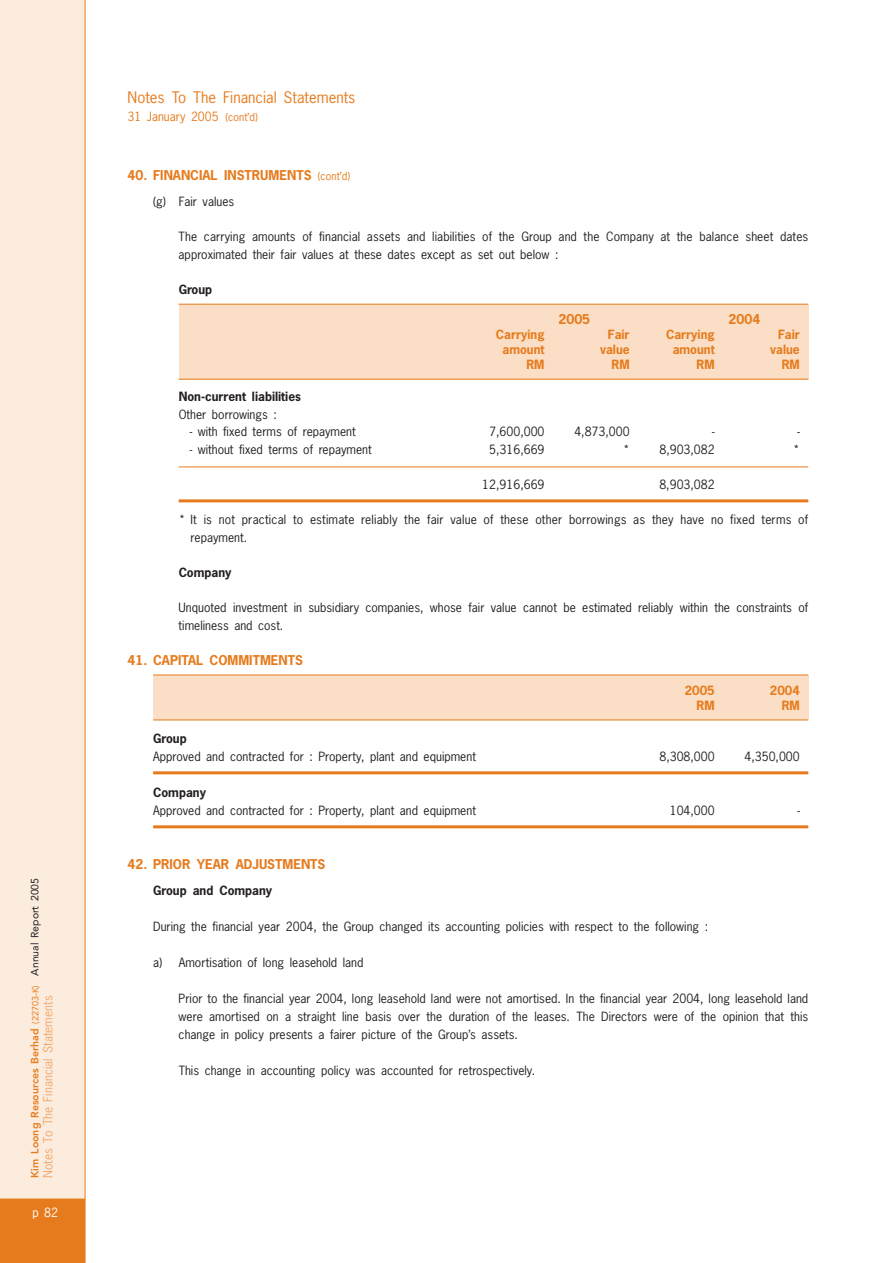
<style>
.page{position:relative;width:893px;height:1263px;background:#fff}
.page>*{position:absolute;margin:0;border:0;box-sizing:border-box;transform-origin:0 0}
.t1{font:15px "News Gothic";color:#e67b1d}
.t2{font:700 12.75px "News Gothic";color:#e67b1d}
.t3{font:12px/17.5px "News Gothic";color:#231f20}
.t4{font:700 12px "News Gothic";color:#e67b1d}
.t5{font:700 12px "News Gothic";color:#231f20}
.t6{font:12px "News Gothic";color:#f0a96e}
.t7{font:12px "News Gothic";color:#e67b1d}
.t8{font:12px "News Gothic";color:#fff}
.t9{font:800 10.5px "Avenir";color:#e67b1d}
.s1{font-weight:400;font-size:9px}
.s2{font-weight:400;color:#231f20}
.s3{font-size:10.5px}
.s4{font-weight:400;font-size:10.5px}
</style>
<div class="page">
<div style="left:179px;top:304px;width:629px;height:75px;background:#fadec5"></div>
<div style="left:0;top:1199px;width:85px;height:64px;background:#e67b1d"></div>
<div style="left:0;top:0;width:85px;height:1199px;background:#fcecde"></div>
<hr style="left:85px;top:0;width:1px;height:1263px;background:#e67b1d">
<div style="left:153px;top:675px;width:655px;height:45px;background:#fadec5"></div>
<hr style="left:179px;top:304px;width:629px;height:1px;background:#e67b1d">
<hr style="left:179px;top:379px;width:629px;height:1px;background:#e67b1d">
<hr style="left:179px;top:467px;width:629px;height:1px;background:#e67b1d">
<hr style="left:179px;top:499px;width:629px;height:3px;background:#e67b1d">
<hr style="left:153px;top:675px;width:655px;height:1px;background:#e67b1d">
<hr style="left:153px;top:720px;width:655px;height:1px;background:#e67b1d">
<hr style="left:153px;top:771px;width:655px;height:3px;background:#e67b1d">
<hr style="left:153px;top:825px;width:655px;height:3px;background:#e67b1d">
<p class="t9" style="left:30px;top:1178px;width:301px;rotate:-90deg">Kim Loong Resources Berhad <span class="s1">(22703-K)</span> <span class="s2">Annual Report 2005</span></p>
<p class="t6" style="left:43px;top:1178px;width:184px;rotate:-90deg">Notes To The Financial Statements</p>
<p class="t8" style="left:32px;top:1208px;width:27px">p 82</p>
<p class="t1" style="left:128px;top:91px;width:229px">Notes To The Financial Statements</p>
<p class="t7" style="left:128px;top:112px;width:132px">31 January 2005 <span class="s3">(cont’d)</span></p>
<p class="t2" style="left:128px;top:170px;width:224px">40. FINANCIAL INSTRUMENTS <span class="s4">(cont’d)</span></p>
<p class="t3" style="left:153px;top:194px;width:83px">(g) Fair values</p>
<p class="t3" style="left:179px;top:229px;width:631px">The carrying amounts of financial assets and liabilities of the Group and the Company at the balance sheet dates approximated their fair values at these dates except as set out below :</p>
<p class="t5" style="left:179px;top:284px;width:35px">Group</p>
<p class="t2" style="left:558px;top:314px;width:33px">2005</p>
<p class="t2" style="left:728px;top:314px;width:33px">2004</p>
<p class="t4" style="left:496px;top:329px;width:50px">Carrying</p>
<p class="t4" style="left:608px;top:329px;width:23px">Fair</p>
<p class="t4" style="left:666px;top:329px;width:50px">Carrying</p>
<p class="t4" style="left:778px;top:329px;width:23px">Fair</p>
<p class="t4" style="left:502px;top:344px;width:43px">amount</p>
<p class="t4" style="left:600px;top:344px;width:31px">value</p>
<p class="t4" style="left:672px;top:344px;width:43px">amount</p>
<p class="t4" style="left:770px;top:344px;width:31px">value</p>
<p class="t4" style="left:526px;top:359px;width:20px">RM</p>
<p class="t4" style="left:611px;top:359px;width:20px">RM</p>
<p class="t4" style="left:696px;top:359px;width:20px">RM</p>
<p class="t4" style="left:781px;top:359px;width:20px">RM</p>
<p class="t5" style="left:179px;top:392px;width:124px">Non-current liabilities</p>
<p class="t3" style="left:179px;top:407px;width:100px">Other borrowings :</p>
<p class="t3" style="left:190px;top:424px;width:168px">- with fixed terms of repayment</p>
<p class="t3" style="left:489px;top:424px;width:57px">7,600,000</p>
<p class="t3" style="left:574px;top:424px;width:57px">4,873,000</p>
<p class="t3" style="left:712px;top:424px;width:4px">-</p>
<p class="t3" style="left:797px;top:424px;width:4px">-</p>
<p class="t3" style="left:190px;top:442px;width:183px">- without fixed terms of repayment</p>
<p class="t3" style="left:489px;top:442px;width:57px">5,316,669</p>
<p class="t3" style="left:623px;top:442px;width:8px">*</p>
<p class="t3" style="left:659px;top:442px;width:57px">8,903,082</p>
<p class="t3" style="left:793px;top:442px;width:8px">*</p>
<p class="t3" style="left:482px;top:477px;width:64px">12,916,669</p>
<p class="t3" style="left:659px;top:477px;width:57px">8,903,082</p>
<p class="t3" style="left:191px;top:512px;width:619px;text-indent:-12px">* It is not practical to estimate reliably the fair value of these other borrowings as they have no fixed terms of repayment.</p>
<p class="t5" style="left:179px;top:568px;width:54px">Company</p>
<p class="t3" style="left:179px;top:600px;width:631px">Unquoted investment in subsidiary companies, whose fair value cannot be estimated reliably within the constraints of timeliness and cost.</p>
<p class="t2" style="left:128px;top:655px;width:177px">41. CAPITAL COMMITMENTS</p>
<p class="t4" style="left:684px;top:685px;width:31px">2005</p>
<p class="t4" style="left:770px;top:685px;width:31px">2004</p>
<p class="t4" style="left:696px;top:700px;width:20px">RM</p>
<p class="t4" style="left:781px;top:700px;width:20px">RM</p>
<p class="t5" style="left:153px;top:733px;width:35px">Group</p>
<p class="t3" style="left:153px;top:748px;width:324px">Approved and contracted for : Property, plant and equipment</p>
<p class="t3" style="left:659px;top:748px;width:57px">8,308,000</p>
<p class="t3" style="left:744px;top:748px;width:57px">4,350,000</p>
<p class="t5" style="left:153px;top:787px;width:54px">Company</p>
<p class="t3" style="left:153px;top:802px;width:324px">Approved and contracted for : Property, plant and equipment</p>
<p class="t3" style="left:669px;top:802px;width:46px">104,000</p>
<p class="t3" style="left:797px;top:802px;width:4px">-</p>
<p class="t2" style="left:128px;top:859px;width:199px">42. PRIOR YEAR ADJUSTMENTS</p>
<p class="t5" style="left:153px;top:886px;width:121px">Group and Company</p>
<p class="t3" style="left:153px;top:919px;width:556px">During the financial year 2004, the Group changed its accounting policies with respect to the following :</p>
<p class="t3" style="left:153px;top:955px;width:212px">a) Amortisation of long leasehold land</p>
<p class="t3" style="left:179px;top:991px;width:631px;line-height:18px;text-align:justify">Prior to the financial year 2004, long leasehold land were not amortised. In the financial year 2004, long leasehold land were amortised on a straight line basis over the duration of the leases. The Directors were of the opinion that this change in policy presents a fairer picture of the Group’s assets.</p>
<p class="t3" style="left:179px;top:1063px;width:358px">This change in accounting policy was accounted for retrospectively.</p>
</div>
